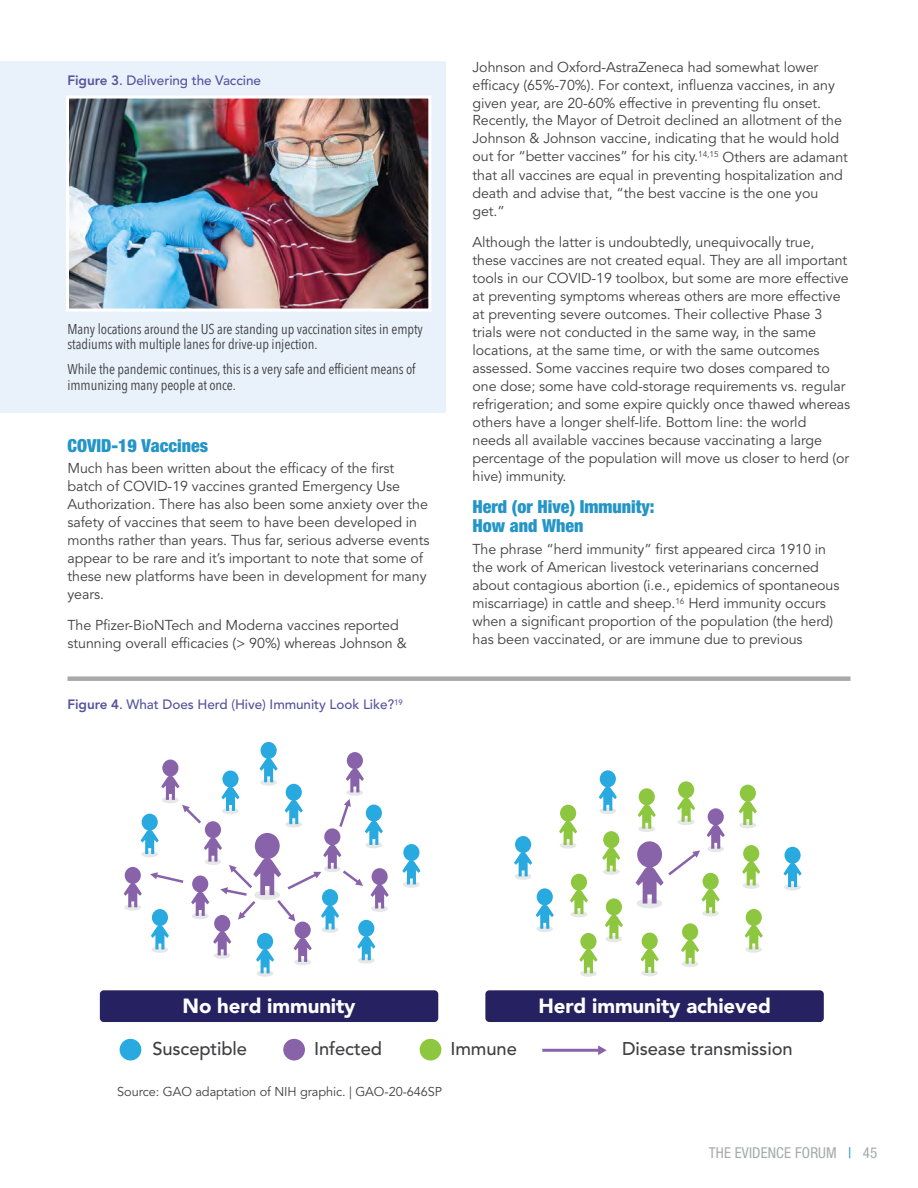
<style>
.page{position:relative;width:918px;height:1188px;background:#fff}
.page>*{position:absolute;margin:0;border:0;box-sizing:border-box;transform-origin:0 0}
.t1{font:900 20.4px "Avenir LT Std";letter-spacing:-.005em;color:#fff}
.t2{font:500 18.3px "Avenir LT Std";letter-spacing:-.005em;color:#414042}
.t3{font:900 condensed 18px/18.8px "Helvetica Neue LT Std";color:#2495c6}
.t4{font:condensed 15px "Helvetica Neue LT Std";letter-spacing:.01em;color:#a7a9ac}
.t5{font:14.25px/18px "Avenir LT Std";letter-spacing:-.005em;color:#414042}
.t6{font:14.25px/15.8px "Avenir Next Condensed";letter-spacing:-.005em;color:#414042}
.t7{font:500 13.5px "Avenir LT Std";letter-spacing:-.005em;color:#56539d}
.t8{font:12.75px "Avenir LT Std";letter-spacing:-.005em;color:#414042}
.s1{font-weight:800}
.s2{color:#2495c6}
</style>
<div class="page">
<div style="left:0;top:61px;width:446px;height:352px;background:#e9f2fb"></div>
<img style="left:70px;top:100px;width:357px;height:208px">
<div style="left:66px;top:96px;width:365px;height:216px;border:3px solid #fff"></div>
<div style="left:68px;top:676px;width:782px;height:5px;background:#a7a9ac"></div>
<div style="left:702px;top:910px;width:17px;height:7px;background:#e6e7e8;border-radius:50%"></div>
<svg style="left:743px;top:882px;width:17px;height:7px"></svg>
<svg style="left:742px;top:845px;width:18px;height:40px"></svg>
<div style="left:599px;top:808px;width:17px;height:6px;background:#e6e7e8;border-radius:50%"></div>
<svg style="left:599px;top:770px;width:18px;height:41px"></svg>
<svg style="left:515px;top:873px;width:16px;height:7px"></svg>
<svg style="left:514px;top:836px;width:18px;height:40px"></svg>
<div style="left:603px;top:868px;width:17px;height:7px;background:#e6e7e8;border-radius:50%"></div>
<svg style="left:602px;top:831px;width:18px;height:41px"></svg>
<div style="left:560px;top:842px;width:16px;height:6px;background:#e6e7e8;border-radius:50%"></div>
<svg style="left:559px;top:805px;width:18px;height:40px"></svg>
<div style="left:571px;top:911px;width:16px;height:6px;background:#e6e7e8;border-radius:50%"></div>
<svg style="left:570px;top:874px;width:18px;height:40px"></svg>
<div style="left:536px;top:926px;width:17px;height:6px;background:#e6e7e8;border-radius:50%"></div>
<svg style="left:536px;top:888px;width:18px;height:41px"></svg>
<div style="left:580px;top:970px;width:17px;height:7px;background:#e6e7e8;border-radius:50%"></div>
<svg style="left:579px;top:933px;width:19px;height:40px"></svg>
<div style="left:641px;top:970px;width:17px;height:6px;background:#e6e7e8;border-radius:50%"></div>
<svg style="left:641px;top:933px;width:18px;height:40px"></svg>
<div style="left:682px;top:961px;width:16px;height:6px;background:#e6e7e8;border-radius:50%"></div>
<svg style="left:681px;top:923px;width:18px;height:41px"></svg>
<div style="left:605px;top:936px;width:17px;height:6px;background:#e6e7e8;border-radius:50%"></div>
<svg style="left:605px;top:898px;width:18px;height:41px"></svg>
<svg style="left:745px;top:946px;width:17px;height:7px"></svg>
<svg style="left:745px;top:909px;width:18px;height:40px"></svg>
<svg style="left:784px;top:884px;width:17px;height:7px"></svg>
<svg style="left:783px;top:847px;width:19px;height:40px"></svg>
<div style="left:739px;top:822px;width:17px;height:6px;background:#e6e7e8;border-radius:50%"></div>
<svg style="left:739px;top:785px;width:18px;height:40px"></svg>
<svg style="left:636px;top:781px;width:89px;height:132px"></svg>
<svg style="left:257px;top:970px;width:16px;height:7px"></svg>
<div style="left:403px;top:881px;width:17px;height:7px;background:#e6e7e8;border-radius:50%"></div>
<svg style="left:402px;top:844px;width:19px;height:40px"></svg>
<svg style="left:124px;top:742px;width:265px;height:231px"></svg>
<div style="left:120px;top:1039px;width:21px;height:22px;background:#28aae1;border-radius:50%"></div>
<div style="left:283px;top:1039px;width:22px;height:22px;background:#8863aa;border-radius:50%"></div>
<div style="left:420px;top:1039px;width:21px;height:22px;background:#8dc63f;border-radius:50%"></div>
<div style="left:485px;top:990px;width:339px;height:32px;background:#262262;border-radius:4px"></div>
<div style="left:100px;top:990px;width:338px;height:32px;background:#262262;border-radius:4px"></div>
<svg style="left:542px;top:1045px;width:65px;height:10px"></svg>
<p class="t7" style="left:68px;top:73px;width:195px"><span class="s1">Figure 3</span>. Delivering the Vaccine</p>
<p class="t6" style="left:68px;top:320px;width:357px">Many locations around the US are standing up vaccination sites in empty stadiums with multiple lanes for drive-up injection.</p>
<p class="t6" style="left:68px;top:360px;width:350px">While the pandemic continues, this is a very safe and efficient means of immunizing many people at once.</p>
<p class="t3" style="left:68px;top:436px;width:142px">COVID-19 Vaccines</p>
<p class="t5" style="left:68px;top:459px;width:363px">Much has been written about the efficacy of the first batch of COVID-19 vaccines granted Emergency Use Authorization. There has also been some anxiety over the safety of vaccines that seem to have been developed in months rather than years. Thus far, serious adverse events appear to be rare and it’s important to note that some of these new platforms have been in development for many years.</p>
<p class="t5" style="left:68px;top:617px;width:341px">The Pfizer-BioNTech and Moderna vaccines reported stunning overall efficacies (&gt; 90%) whereas Johnson &amp;</p>
<p class="t7" style="left:68px;top:697px;width:337px"><span class="s1">Figure 4</span>. What Does Herd (Hive) Immunity Look Like?<sup>19</sup></p>
<p class="t5" style="left:472px;top:58px;width:377px">Johnson and Oxford-AstraZeneca had somewhat lower efficacy (65%-70%). For context, influenza vaccines, in any given year, are 20-60% effective in preventing flu onset.<br>Recently, the Mayor of Detroit declined an allotment of the Johnson &amp; Johnson vaccine, indicating that he would hold out for “better vaccines” for his city.<sup>14,15</sup> Others are adamant that all vaccines are equal in preventing hospitalization and death and advise that, “the best vaccine is the one you get.”</p>
<p class="t5" style="left:473px;top:234px;width:379px">Although the latter is undoubtedly, unequivocally true, these vaccines are not created equal. They are all important tools in our COVID-19 toolbox, but some are more effective at preventing symptoms whereas others are more effective at preventing severe outcomes. Their collective Phase 3 trials were not conducted in the same way, in the same locations, at the same time, or with the same outcomes assessed. Some vaccines require two doses compared to one dose; some have cold-storage requirements vs. regular refrigeration; and some expire quickly once thawed whereas others have a longer shelf-life. Bottom line: the world<br>needs all available vaccines because vaccinating a large percentage of the population will move us closer to herd (or hive) immunity.</p>
<p class="t3" style="left:472px;top:497px;width:184px">Herd (or Hive) Immunity:<br>How and When</p>
<p class="t5" style="left:472px;top:541px;width:369px">The phrase “herd immunity” first appeared circa 1910 in the work of American livestock veterinarians concerned about contagious abortion (i.e., epidemics of spontaneous miscarriage) in cattle and sheep.<sup>16</sup> Herd immunity occurs when a significant proportion of the population (the herd) has been vaccinated, or are immune due to previous</p>
<h1 class="t1" style="left:183px;top:994px;width:175px">No herd immunity</h1>
<h1 class="t1" style="left:538px;top:994px;width:234px">Herd immunity achieved</h1>
<p class="t2" style="left:314px;top:1038px;width:69px">Infected</p>
<p class="t2" style="left:450px;top:1038px;width:68px">Immune</p>
<p class="t2" style="left:622px;top:1038px;width:172px">Disease transmission</p>
<p class="t2" style="left:152px;top:1038px;width:96px">Susceptible</p>
<p class="t8" style="left:117px;top:1084px;width:327px">Source: GAO adaptation of NIH graphic. | GAO-20-646SP</p>
<p class="t4" style="left:709px;top:1144px;width:170px">THE EVIDENCE FORUM <span class="s2">|</span> 45</p>
</div>
